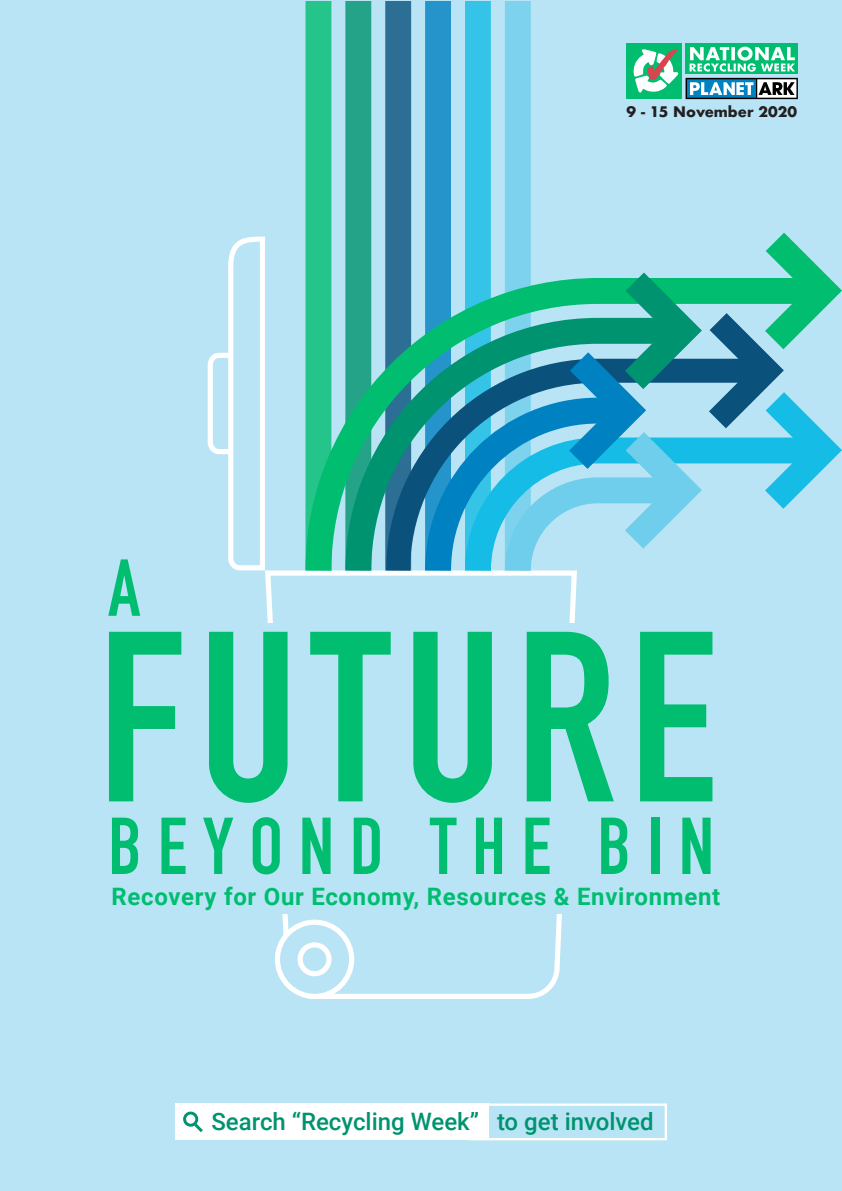
<style>
.page{position:relative;width:842px;height:1191px;background:#b9e4f5}
.page>*{position:absolute;margin:0;border:0;box-sizing:border-box;transform-origin:0 0}
.t1{font:238.1px "DIN Engschrift";letter-spacing:.05em;color:#00bd70}
.t2{font:79.2px "DIN Engschrift";letter-spacing:.2em;color:#00bd70}
.t3{font:700 24px "Roboto";letter-spacing:.03em;color:#00bd70}
.t4{font:500 24px "Roboto";color:#00936f}
.t5{font:700 14.2px "Futura";color:#231f20}
</style>
<div class="page">
<svg style="left:207px;top:236px;width:58px;height:335px"></svg>
<svg style="left:263px;top:568px;width:313px;height:431px"></svg>
<div style="left:305px;top:1px;width:26px;height:569px;background:#25c48a"></div>
<div style="left:345px;top:1px;width:26px;height:569px;background:#25a389"></div>
<div style="left:385px;top:1px;width:26px;height:569px;background:#2d6e94"></div>
<div style="left:425px;top:1px;width:26px;height:569px;background:#2594cb"></div>
<div style="left:465px;top:1px;width:26px;height:569px;background:#35c4e8"></div>
<div style="left:505px;top:1px;width:26px;height:569px;background:#7dd2ed"></div>
<svg style="left:293px;top:265px;width:199px;height:331px"></svg>
<div style="left:247px;top:623px;width:351px;height:290px;background:#b9e4f5"></div>
<div style="left:277px;top:922px;width:75px;height:74px;background:#b9e4f5;border-radius:50%"></div>
<div style="left:275px;top:919px;width:79px;height:80px;border:5px solid #fff;border-radius:50%"></div>
<div style="left:298px;top:942px;width:34px;height:34px;border:5px solid #fff;border-radius:50%"></div>
<div style="left:627px;top:44px;width:55px;height:55px;background:#00bd70"></div>
<svg style="left:685px;top:78px;width:113px;height:21px;background:#628ea4"></svg>
<svg style="left:633px;top:49px;width:45px;height:44px"></svg>
<div style="left:685px;top:44px;width:113px;height:30px;background:#00bd70"></div>
<svg style="left:689px;top:47px;width:106px;height:25px"></svg>
<div style="left:175px;top:1103px;width:313px;height:37px;background:#fff"></div>
<div style="left:468px;top:1103px;width:199px;height:37px;border:2px solid #fff"></div>
<div style="left:183px;top:1111px;width:15px;height:15px;border:3px solid #00936f;border-radius:50%"></div>
<svg style="left:191px;top:1120px;width:12px;height:13px"></svg>
<svg style="left:492px;top:205px;width:350px;height:391px"></svg>
<p class="t2" style="left:108px;top:541px;width:34px">A</p>
<p class="t5" style="left:627px;top:101px;width:172px">9 - 15 November 2020</p>
<p class="t1" style="left:98px;top:578px;width:621px">FUTURE</p>
<p class="t2" style="left:108px;top:799px;width:607px">BEYOND THE BIN</p>
<p class="t3" style="left:111px;top:879px;width:610px">Recovery for Our Economy, Resources &amp; Environment</p>
<p class="t4" style="left:211px;top:1104px;width:444px">Search “Recycling Week” to get involved</p>
</div>
